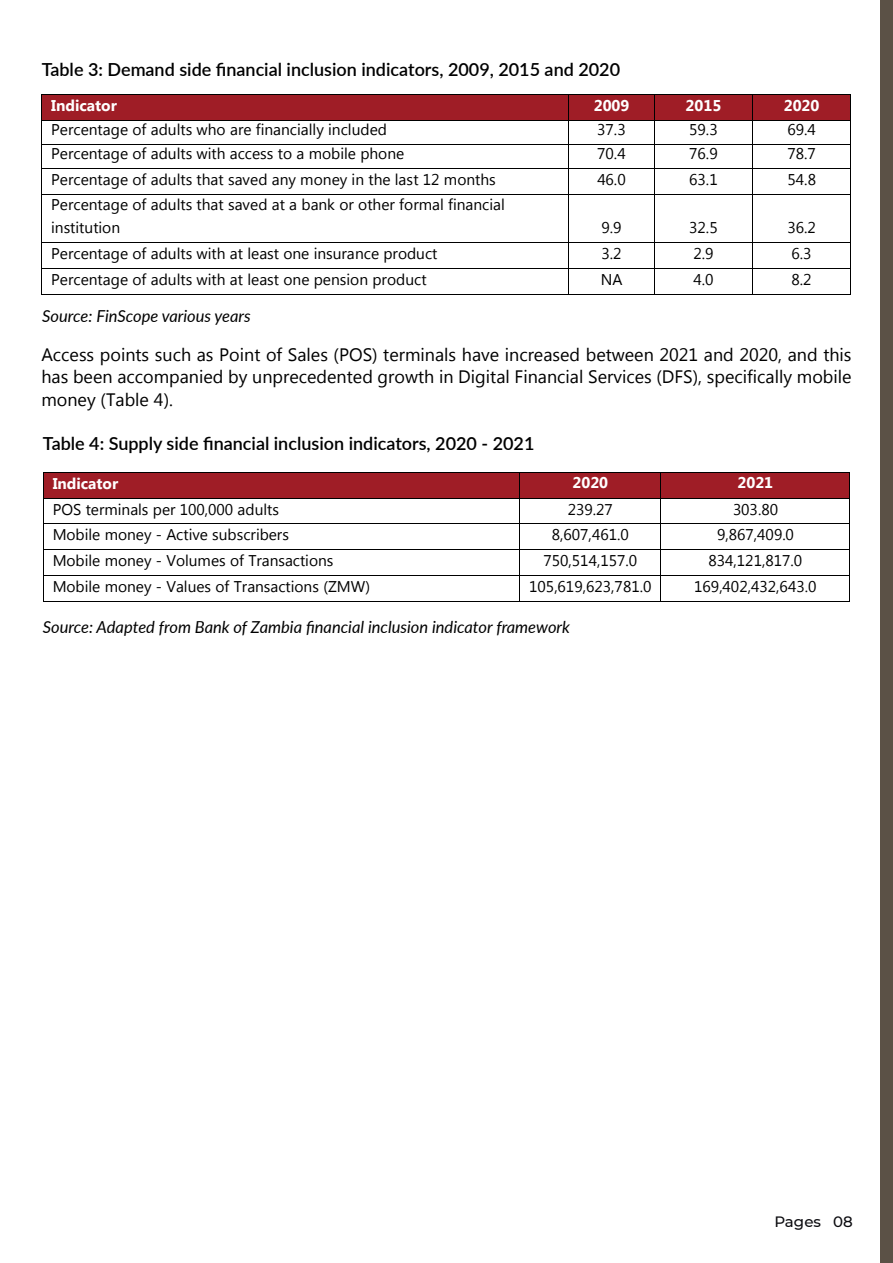
<style>
.page{position:relative;width:893px;height:1263px;background:#fff}
.page>*{position:absolute;margin:0;border:0;box-sizing:border-box;transform-origin:0 0}
.t1{font:18px/22.5px "Microsoft New Tai Lue";color:#000;text-align:justify}
.t2{font:600 18px "Lato";color:#000}
.t3{font:italic 16.5px "Lato";color:#000}
.t4{font:15.6px/23.4px "Microsoft New Tai Lue";color:#000}
.t5{font:700 15.6px "Microsoft New Tai Lue";color:#fff}
.t6{font:500 15px "Montserrat";color:#0b0b0f}
</style>
<div class="page">
<div style="left:42px;top:95px;width:526px;height:25px;background:#9f1d26"></div>
<div style="left:569px;top:95px;width:85px;height:25px;background:#9f1d26"></div>
<div style="left:655px;top:95px;width:97px;height:25px;background:#9f1d26"></div>
<div style="left:753px;top:95px;width:97px;height:25px;background:#9f1d26"></div>
<hr style="left:42px;top:94px;width:526px;height:1px;background:#000">
<hr style="left:569px;top:94px;width:85px;height:1px;background:#000">
<hr style="left:655px;top:94px;width:97px;height:1px;background:#000">
<hr style="left:753px;top:94px;width:97px;height:1px;background:#000">
<hr style="left:42px;top:120px;width:526px;height:1px;background:#000">
<hr style="left:569px;top:120px;width:85px;height:1px;background:#000">
<hr style="left:655px;top:120px;width:97px;height:1px;background:#000">
<hr style="left:753px;top:120px;width:97px;height:1px;background:#000">
<hr style="left:42px;top:144px;width:526px;height:1px;background:#000">
<hr style="left:569px;top:144px;width:85px;height:1px;background:#000">
<hr style="left:655px;top:144px;width:97px;height:1px;background:#000">
<hr style="left:753px;top:144px;width:97px;height:1px;background:#000">
<hr style="left:42px;top:168px;width:526px;height:1px;background:#000">
<hr style="left:569px;top:168px;width:85px;height:1px;background:#000">
<hr style="left:655px;top:168px;width:97px;height:1px;background:#000">
<hr style="left:753px;top:168px;width:97px;height:1px;background:#000">
<svg style="left:41px;top:94px;width:1px;height:101px"></svg>
<hr style="left:42px;top:194px;width:526px;height:1px;background:#000">
<svg style="left:568px;top:94px;width:1px;height:101px"></svg>
<hr style="left:569px;top:194px;width:85px;height:1px;background:#000">
<svg style="left:654px;top:94px;width:1px;height:101px"></svg>
<hr style="left:655px;top:194px;width:97px;height:1px;background:#000">
<svg style="left:752px;top:94px;width:1px;height:101px"></svg>
<hr style="left:753px;top:194px;width:97px;height:1px;background:#000">
<svg style="left:850px;top:94px;width:1px;height:101px"></svg>
<hr style="left:41px;top:195px;width:1px;height:47px;background:#000">
<hr style="left:568px;top:195px;width:1px;height:47px;background:#000">
<hr style="left:654px;top:195px;width:1px;height:47px;background:#000">
<hr style="left:752px;top:195px;width:1px;height:47px;background:#000">
<hr style="left:850px;top:195px;width:1px;height:47px;background:#000">
<hr style="left:42px;top:242px;width:526px;height:1px;background:#000">
<hr style="left:569px;top:242px;width:85px;height:1px;background:#000">
<hr style="left:655px;top:242px;width:97px;height:1px;background:#000">
<hr style="left:753px;top:242px;width:97px;height:1px;background:#000">
<hr style="left:42px;top:268px;width:526px;height:1px;background:#000">
<hr style="left:569px;top:268px;width:85px;height:1px;background:#000">
<hr style="left:655px;top:268px;width:97px;height:1px;background:#000">
<hr style="left:753px;top:268px;width:97px;height:1px;background:#000">
<svg style="left:41px;top:242px;width:1px;height:53px"></svg>
<hr style="left:42px;top:294px;width:526px;height:1px;background:#000">
<svg style="left:568px;top:242px;width:1px;height:53px"></svg>
<hr style="left:569px;top:294px;width:85px;height:1px;background:#000">
<svg style="left:654px;top:242px;width:1px;height:53px"></svg>
<hr style="left:655px;top:294px;width:97px;height:1px;background:#000">
<svg style="left:752px;top:242px;width:1px;height:53px"></svg>
<hr style="left:753px;top:294px;width:97px;height:1px;background:#000">
<svg style="left:850px;top:242px;width:1px;height:53px"></svg>
<div style="left:44px;top:473px;width:476px;height:25px;background:#9f1d26"></div>
<div style="left:520px;top:473px;width:140px;height:25px;background:#9f1d26"></div>
<div style="left:661px;top:473px;width:188px;height:25px;background:#9f1d26"></div>
<hr style="left:44px;top:472px;width:476px;height:1px;background:#000">
<hr style="left:520px;top:472px;width:140px;height:1px;background:#000">
<hr style="left:661px;top:472px;width:188px;height:1px;background:#000">
<hr style="left:44px;top:498px;width:476px;height:1px;background:#000">
<hr style="left:520px;top:498px;width:140px;height:1px;background:#000">
<hr style="left:661px;top:498px;width:188px;height:1px;background:#000">
<hr style="left:44px;top:523px;width:476px;height:1px;background:#000">
<hr style="left:520px;top:523px;width:140px;height:1px;background:#000">
<hr style="left:661px;top:523px;width:188px;height:1px;background:#000">
<hr style="left:44px;top:549px;width:476px;height:1px;background:#000">
<hr style="left:520px;top:549px;width:140px;height:1px;background:#000">
<hr style="left:661px;top:549px;width:188px;height:1px;background:#000">
<hr style="left:44px;top:575px;width:476px;height:1px;background:#000">
<hr style="left:520px;top:575px;width:140px;height:1px;background:#000">
<hr style="left:661px;top:575px;width:188px;height:1px;background:#000">
<svg style="left:43px;top:472px;width:1px;height:130px"></svg>
<hr style="left:44px;top:601px;width:476px;height:1px;background:#000">
<hr style="left:520px;top:601px;width:140px;height:1px;background:#000">
<svg style="left:660px;top:472px;width:1px;height:130px"></svg>
<hr style="left:661px;top:601px;width:188px;height:1px;background:#000">
<svg style="left:849px;top:472px;width:1px;height:130px"></svg>
<div style="left:881px;top:0;width:12px;height:1263px;background:#5b5146"></div>
<p class="t2" style="left:42px;top:56px;width:580px">Table 3: Demand side financial inclusion indicators, 2009, 2015 and 2020</p>
<p class="t5" style="left:51px;top:96px;width:67px">Indicator</p>
<p class="t5" style="left:594px;top:96px;width:37px">2009</p>
<p class="t5" style="left:685px;top:96px;width:37px">2015</p>
<p class="t5" style="left:784px;top:96px;width:37px">2020</p>
<p class="t4" style="left:51px;top:119px;width:337px">Percentage of adults who are financially included</p>
<p class="t4" style="left:597px;top:119px;width:30px">37.3</p>
<p class="t4" style="left:689px;top:119px;width:30px">59.3</p>
<p class="t4" style="left:787px;top:119px;width:30px">69.4</p>
<p class="t4" style="left:51px;top:143px;width:355px">Percentage of adults with access to a mobile phone</p>
<p class="t4" style="left:597px;top:143px;width:30px">70.4</p>
<p class="t4" style="left:689px;top:143px;width:30px">76.9</p>
<p class="t4" style="left:787px;top:143px;width:30px">78.7</p>
<p class="t4" style="left:51px;top:169px;width:446px">Percentage of adults that saved any money in the last 12 months</p>
<p class="t4" style="left:597px;top:169px;width:30px">46.0</p>
<p class="t4" style="left:689px;top:169px;width:30px">63.1</p>
<p class="t4" style="left:787px;top:169px;width:30px">54.8</p>
<p class="t4" style="left:51px;top:194px;width:455px">Percentage of adults that saved at a bank or other formal financial institution</p>
<p class="t4" style="left:602px;top:217px;width:22px">9.9</p>
<p class="t4" style="left:689px;top:217px;width:30px">32.5</p>
<p class="t4" style="left:787px;top:217px;width:30px">36.2</p>
<p class="t4" style="left:51px;top:243px;width:388px">Percentage of adults with at least one insurance product</p>
<p class="t4" style="left:602px;top:243px;width:22px">3.2</p>
<p class="t4" style="left:693px;top:243px;width:22px">2.9</p>
<p class="t4" style="left:792px;top:243px;width:22px">6.3</p>
<p class="t4" style="left:51px;top:269px;width:377px">Percentage of adults with at least one pension product</p>
<p class="t4" style="left:601px;top:269px;width:23px">NA</p>
<p class="t4" style="left:693px;top:269px;width:22px">4.0</p>
<p class="t4" style="left:792px;top:269px;width:22px">8.2</p>
<p class="t3" style="left:42px;top:304px;width:210px">Source: FinScope various years</p>
<p class="t1" style="left:41px;top:344px;width:812px">Access points such as Point of Sales (POS) terminals have increased between 2021 and 2020, and this has been accompanied by unprecedented growth in Digital Financial Services (DFS), specifically mobile money (Table 4).</p>
<p class="t2" style="left:43px;top:430px;width:493px">Table 4: Supply side financial inclusion indicators, 2020 - 2021</p>
<p class="t5" style="left:53px;top:474px;width:67px">Indicator</p>
<p class="t5" style="left:573px;top:474px;width:37px">2020</p>
<p class="t5" style="left:737px;top:474px;width:37px">2021</p>
<p class="t4" style="left:53px;top:499px;width:228px">POS terminals per 100,000 adults</p>
<p class="t4" style="left:568px;top:499px;width:47px">239.27</p>
<p class="t4" style="left:733px;top:499px;width:47px">303.80</p>
<p class="t4" style="left:53px;top:524px;width:238px">Mobile money - Active subscribers</p>
<p class="t4" style="left:552px;top:524px;width:78px">8,607,461.0</p>
<p class="t4" style="left:717px;top:524px;width:78px">9,867,409.0</p>
<p class="t4" style="left:53px;top:550px;width:282px">Mobile money - Volumes of Transactions</p>
<p class="t4" style="left:544px;top:550px;width:95px">750,514,157.0</p>
<p class="t4" style="left:709px;top:550px;width:95px">834,121,817.0</p>
<p class="t4" style="left:53px;top:576px;width:319px">Mobile money - Values of Transactions (ZMW)</p>
<p class="t4" style="left:529px;top:576px;width:124px">105,619,623,781.0</p>
<p class="t4" style="left:694px;top:576px;width:124px">169,402,432,643.0</p>
<p class="t3" style="left:43px;top:615px;width:529px">Source: Adapted from Bank of Zambia financial inclusion indicator framework</p>
<p class="t6" style="left:774px;top:1211px;width:80px">Pages 08</p>
</div>
